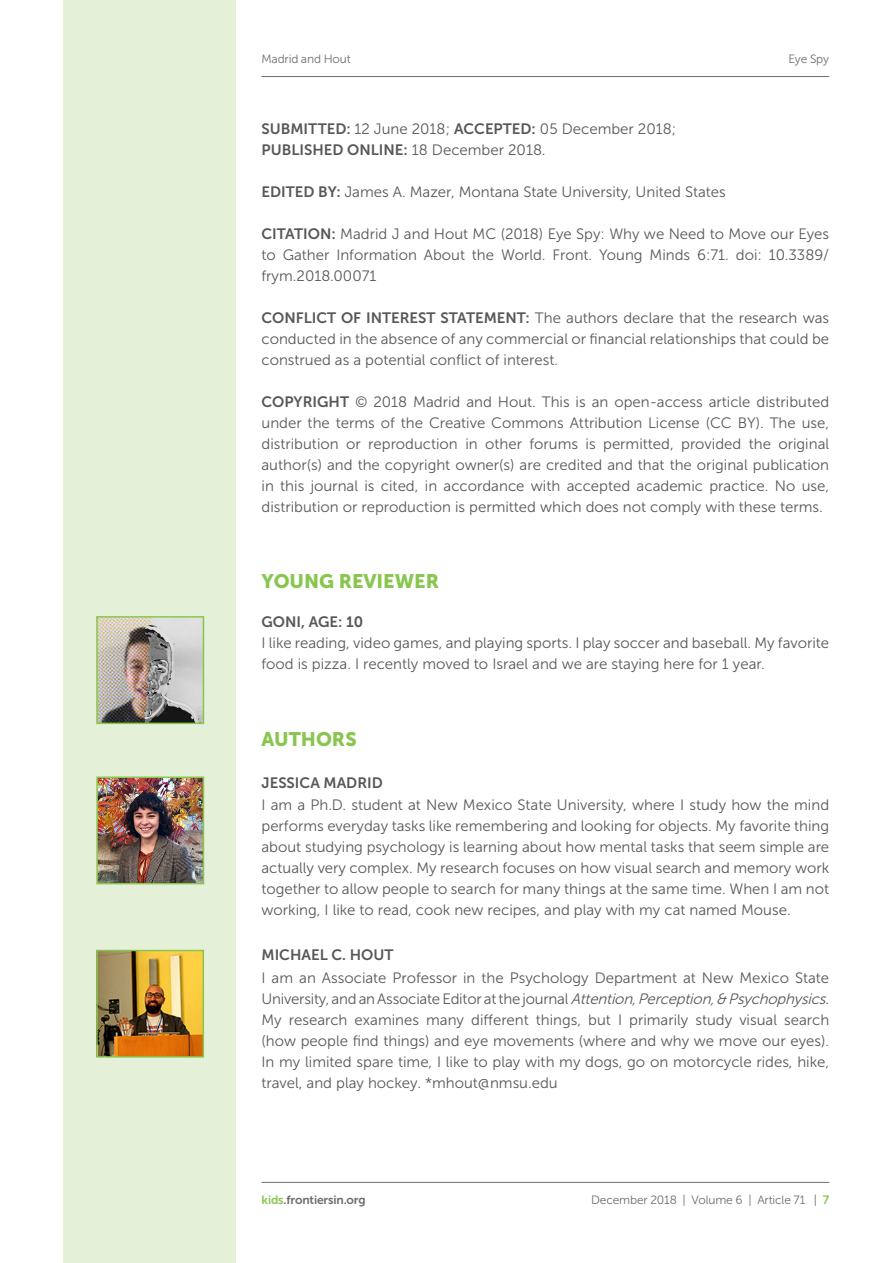
<style>
.page{position:relative;width:893px;height:1263px;background:#fff}
.page>*{position:absolute;margin:0;border:0;box-sizing:border-box;transform-origin:0 0}
.ART_kids_tx_title1{font:19.5px "Museo Sans 900";color:#89c650}
.Art_kids_Au{font:15px/21px "Museo Sans 300";color:#57585a;text-align:justify}
.ART_kids_tx_title1-2{font:15px "Museo Sans 700";color:#57585a}
.ART_kids_name{font:15px "Museo Sans 700";color:#57585a}
.t1{font:12px "Museo Sans 300";letter-spacing:-.015em;color:#6c6d70}
.t2{font:12px "Museo Sans 700";letter-spacing:-.01em;color:#6c6d70}
.s1{font-family:"Museo Sans 700"}
.s2{font-family:"Museo Sans 300"}
.s3{font-style:italic}
.s4{color:#89c650}
.s5{font-family:"Museo Sans 700";color:#89c650}
</style>
<div class="page">
<hr style="left:261px;top:76px;width:568px;height:1px;background:#6c6d70">
<div style="left:64px;top:0;width:172px;height:1263px;background:#e4f0d8"></div>
<hr style="left:261px;top:1182px;width:568px;height:1px;background:#6c6d70">
<img style="left:99px;top:619px;width:102px;height:102px">
<div style="left:96px;top:616px;width:108px;height:108px;border:2px solid #89c650"></div>
<img style="left:98px;top:778px;width:104px;height:104px">
<div style="left:96px;top:776px;width:108px;height:108px;border:1px solid #89c650"></div>
<img style="left:98px;top:952px;width:104px;height:104px">
<div style="left:96px;top:950px;width:108px;height:108px;border:1px solid #89c650"></div>
<p class="t1" style="left:261px;top:52px;width:91px">Madrid and Hout</p>
<p class="t1" style="left:788px;top:52px;width:42px">Eye Spy</p>
<p class="Art_kids_Au" style="left:261px;top:118px;width:416px"><span class="s1">SUBMITTED:</span> 12 June 2018; <span class="s1">ACCEPTED:</span> 05 December 2018;</p>
<p class="ART_kids_tx_title1-2" style="left:261px;top:141px;width:286px">PUBLISHED ONLINE: <span class="s2">18 December 2018.</span></p>
<p class="Art_kids_Au" style="left:261px;top:181px;width:466px"><span class="s1">EDITED BY:</span> James A. Mazer, Montana State University, United States</p>
<p class="Art_kids_Au" style="left:261px;top:223px;width:569px"><span class="s1">CITATION:</span> Madrid J and Hout MC (2018) Eye Spy: Why we Need to Move our Eyes to Gather Information About the World. Front. Young Minds 6:71. doi: 10.3389/ frym.2018.00071</p>
<p class="Art_kids_Au" style="left:261px;top:307px;width:569px"><span class="s1">CONFLICT OF INTEREST STATEMENT:</span> The authors declare that the research was conducted in the absence of any commercial or financial relationships that could be construed as a potential conflict of interest.</p>
<p class="Art_kids_Au" style="left:261px;top:391px;width:569px"><span class="s1">COPYRIGHT</span> © 2018 Madrid and Hout. This is an open-access article distributed under the terms of the Creative Commons Attribution License (CC BY). The use, distribution or reproduction in other forums is permitted, provided the original author(s) and the copyright owner(s) are credited and that the original publication in this journal is cited, in accordance with accepted academic practice. No use, distribution or reproduction is permitted which does not comply with these terms.</p>
<p class="ART_kids_tx_title1" style="left:261px;top:570px;width:179px">YOUNG REVIEWER</p>
<p class="ART_kids_name" style="left:261px;top:613px;width:103px">GONI, AGE: 10</p>
<p class="Art_kids_Au" style="left:261px;top:632px;width:569px">I like reading, video games, and playing sports. I play soccer and baseball. My favorite food is pizza. I recently moved to Israel and we are staying here for 1 year.</p>
<p class="ART_kids_tx_title1" style="left:261px;top:728px;width:97px">AUTHORS</p>
<p class="ART_kids_tx_title1-2" style="left:261px;top:774px;width:123px">JESSICA MADRID</p>
<p class="Art_kids_Au" style="left:261px;top:794px;width:569px">I am a Ph.D. student at New Mexico State University, where I study how the mind performs everyday tasks like remembering and looking for objects. My favorite thing about studying psychology is learning about how mental tasks that seem simple are actually very complex. My research focuses on how visual search and memory work together to allow people to search for many things at the same time. When I am not working, I like to read, cook new recipes, and play with my cat named Mouse.</p>
<p class="ART_kids_tx_title1-2" style="left:261px;top:946px;width:133px">MICHAEL C. HOUT</p>
<p class="Art_kids_Au" style="left:261px;top:967px;width:570px">I am an Associate Professor in the Psychology Department at New Mexico State University, and an Associate Editor at the journal <span class="s3">Attention,Perception,&amp; Psychophysics</span>.<br>My research examines many different things, but I primarily study visual search (how people find things) and eye movements (where and why we move our eyes).<br>In my limited spare time, I like to play with my dogs, go on motorcycle rides, hike, travel, and play hockey. *mhout@nmsu.edu</p>
<p class="t2" style="left:261px;top:1193px;width:106px"><span class="s4">kids</span>.frontiersin.org</p>
<p class="t1" style="left:591px;top:1193px;width:240px">December 2018 | Volume 6 | Article 71 | <span class="s5">7</span></p>
</div>
